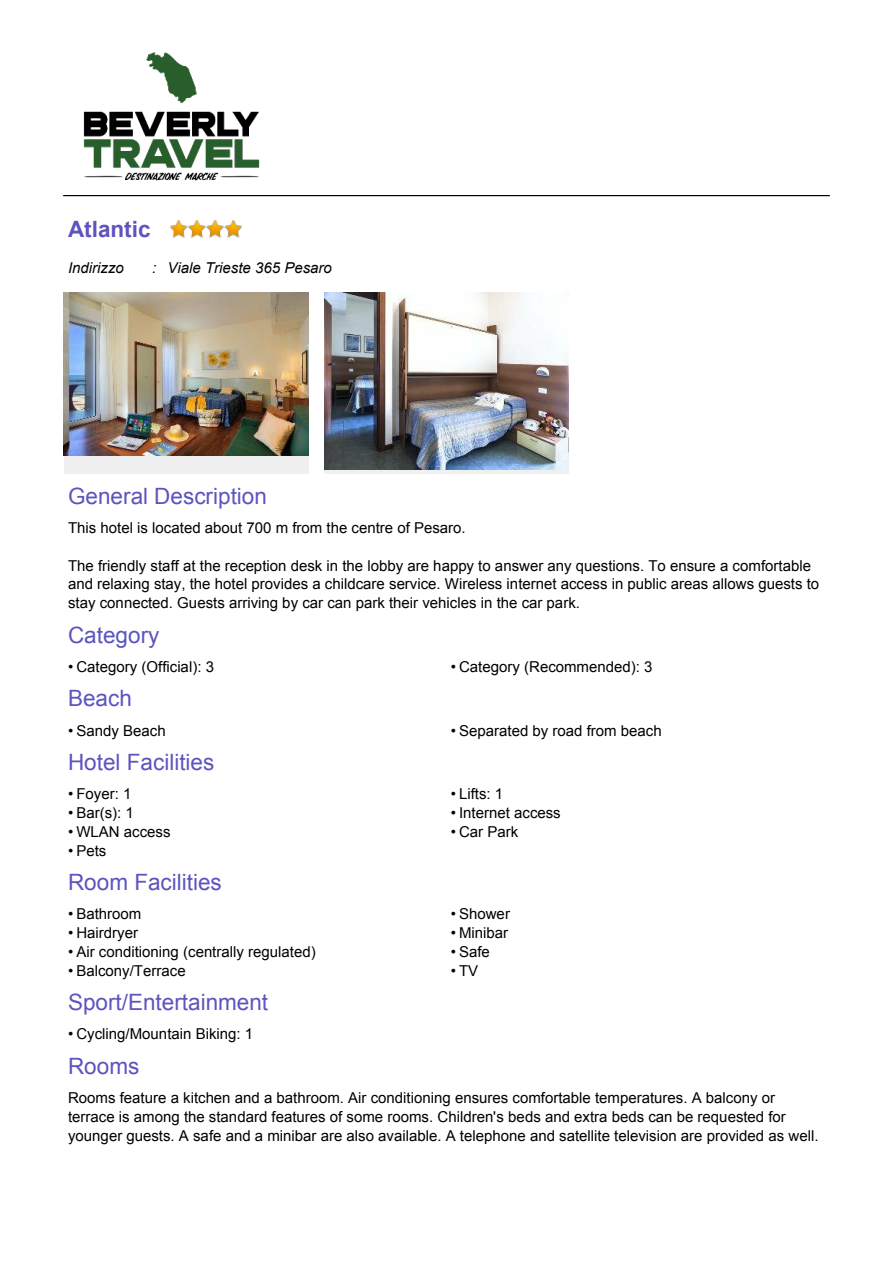
<style>
.page{position:relative;width:893px;height:1263px;background:#fff}
.page>*{position:absolute;margin:0;border:0;box-sizing:border-box;transform-origin:0 0}
.t1{font:22.5px "Arial";color:#5c54bf}
.t2{font:700 22.5px "Arial";color:#5c54bf}
.t3{font:15px/18.8px "Arial";color:#000}
.t4{font:italic 15px "Arial";color:#000}
</style>
<div class="page">
<div style="left:64px;top:292px;width:245px;height:181px;background:#f0f0f0"></div>
<hr style="left:64px;top:195px;width:765px;height:1px;background:#000">
<img style="left:170px;top:220px;width:72px;height:17px">
<img style="left:64px;top:292px;width:245px;height:163px">
<img style="left:324px;top:292px;width:245px;height:178px">
<img style="left:63px;top:52px;width:197px;height:144px">
<h1 class="t2" style="left:68px;top:220px;width:84px">Atlantic</h1>
<p class="t4" style="left:68px;top:262px;width:57px">Indirizzo</p>
<p class="t4" style="left:152px;top:262px;width:181px">: Viale Trieste 365 Pesaro</p>
<h1 class="t1" style="left:68px;top:487px;width:200px">General Description</h1>
<p class="t3" style="left:68px;top:520px;width:399px">This hotel is located about 700 m from the centre of Pesaro.</p>
<p class="t3" style="left:68px;top:557px;width:753px">The friendly staff at the reception desk in the lobby are happy to answer any questions. To ensure a comfortable and relaxing stay, the hotel provides a childcare service. Wireless internet access in public areas allows guests to stay connected. Guests arriving by car can park their vehicles in the car park.</p>
<h1 class="t1" style="left:68px;top:626px;width:93px">Category</h1>
<p class="t3" style="left:68px;top:659px;width:147px">• Category (Official): 3</p>
<p class="t3" style="left:451px;top:659px;width:203px">• Category (Recommended): 3</p>
<h1 class="t1" style="left:68px;top:690px;width:65px">Beach</h1>
<p class="t3" style="left:68px;top:722px;width:99px">• Sandy Beach</p>
<p class="t3" style="left:451px;top:722px;width:213px">• Separated by road from beach</p>
<h1 class="t1" style="left:68px;top:754px;width:148px">Hotel Facilities</h1>
<p class="t3" style="left:68px;top:786px;width:65px">• Foyer: 1</p>
<p class="t3" style="left:451px;top:786px;width:54px">• Lifts: 1</p>
<p class="t3" style="left:68px;top:805px;width:67px">• Bar(s): 1</p>
<p class="t3" style="left:451px;top:805px;width:112px">• Internet access</p>
<p class="t3" style="left:68px;top:824px;width:104px">• WLAN access</p>
<p class="t3" style="left:451px;top:824px;width:69px">• Car Park</p>
<p class="t3" style="left:68px;top:842px;width:40px">• Pets</p>
<h1 class="t1" style="left:68px;top:874px;width:155px">Room Facilities</h1>
<p class="t3" style="left:68px;top:906px;width:75px">• Bathroom</p>
<p class="t3" style="left:451px;top:906px;width:61px">• Shower</p>
<p class="t3" style="left:68px;top:925px;width:72px">• Hairdryer</p>
<p class="t3" style="left:451px;top:925px;width:59px">• Minibar</p>
<p class="t3" style="left:68px;top:944px;width:249px">• Air conditioning (centrally regulated)</p>
<p class="t3" style="left:451px;top:944px;width:41px">• Safe</p>
<p class="t3" style="left:68px;top:962px;width:119px">• Balcony/Terrace</p>
<p class="t3" style="left:451px;top:962px;width:29px">• TV</p>
<h1 class="t1" style="left:68px;top:994px;width:202px">Sport/Entertainment</h1>
<p class="t3" style="left:68px;top:1026px;width:187px">• Cycling/Mountain Biking: 1</p>
<h1 class="t1" style="left:68px;top:1057px;width:73px">Rooms</h1>
<p class="t3" style="left:68px;top:1090px;width:752px">Rooms feature a kitchen and a bathroom. Air conditioning ensures comfortable temperatures. A balcony or terrace is among the standard features of some rooms. Children's beds and extra beds can be requested for younger guests. A safe and a minibar are also available. A telephone and satellite television are provided as well.</p>
</div>
